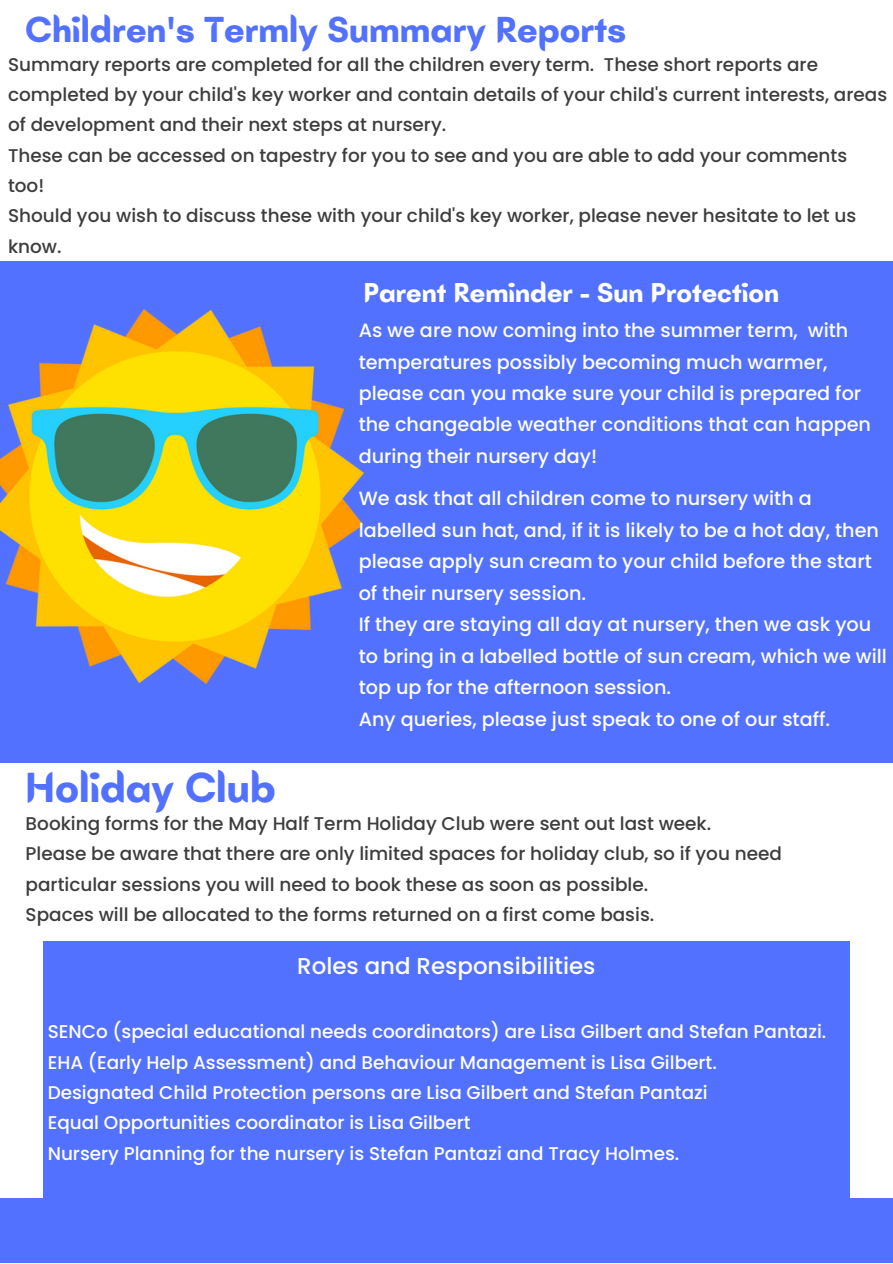
<style>
.page{position:relative;width:893px;height:1264px;background:#fff}
.page>*{position:absolute;margin:0;border:0;box-sizing:border-box;transform-origin:0 0}
.t1{font:700 42.9px "Batangas";color:#5271ff}
.t2{font:700 36.9px "Batangas";color:#5271ff}
.t3{font:700 27.9px "Batangas";color:#fff}
.t4{font:500 22.95px "Poppins";color:#fff}
.t5{font:500 19.2px/31.5px "Poppins";color:#fff}
.t6{font:500 18.45px/30.3px "Poppins";color:#3d3d3d}
.t7{font:500 18.45px/30.3px "Poppins";color:#fff}
</style>
<div class="page">
<div style="left:0;top:261px;width:892px;height:501px;background:#5271ff"></div>
<div style="left:0;top:1198px;width:892px;height:64px;background:#5271ff"></div>
<div style="left:43px;top:941px;width:806px;height:267px;background:#5271ff"></div>
<img style="left:0;top:309px;width:363px;height:374px">
<h2 class="t2" style="left:26px;top:7px;width:602px">Children's Termly Summary Reports</h2>
<p class="t6" style="left:8px;top:49px;width:880px">Summary reports are completed for all the children every term. These short reports are completed by your child's key worker and contain details of your child's current interests, areas of development and their next steps at nursery.<br>These can be accessed on tapestry for you to see and you are able to add your comments too!<br>Should you wish to discuss these with your child's key worker, please never hesitate to let us know.</p>
<h3 class="t3" style="left:364px;top:276px;width:416px">Parent Reminder - Sun Protection</h3>
<h1 class="t1" style="left:26px;top:762px;width:251px">Holiday Club</h1>
<p class="t5" style="left:358px;top:314px;width:514px">As we are now coming into the summer term, with temperatures possibly becoming much warmer, please can you make sure your child is prepared for the changeable weather conditions that can happen during their nursery day!</p>
<p class="t5" style="left:358px;top:483px;width:529px">We ask that all children come to nursery with a labelled sun hat, and, if it is likely to be a hot day, then please apply sun cream to your child before the start of their nursery session.<br>If they are staying all day at nursery, then we ask you to bring in a labelled bottle of sun cream, which we will top up for the afternoon session.<br>Any queries, please just speak to one of our staff.</p>
<p class="t6" style="left:26px;top:808px;width:757px">Booking forms for the May Half Term Holiday Club were sent out last week.<br>Please be aware that there are only limited spaces for holiday club, so if you need particular sessions you will need to book these as soon as possible.<br>Spaces will be allocated to the forms returned on a first come basis.</p>
<p class="t4" style="left:297px;top:950px;width:300px">Roles and Responsibilities</p>
<p class="t7" style="left:48px;top:1016px;width:780px">SENCo (special educational needs coordinators) are Lisa Gilbert and Stefan Pantazi.<br>EHA (Early Help Assessment) and Behaviour Management is Lisa Gilbert.<br>Designated Child Protection persons are Lisa Gilbert and Stefan Pantazi<br>Equal Opportunities coordinator is Lisa Gilbert<br>Nursery Planning for the nursery is Stefan Pantazi and Tracy Holmes.</p>
</div>
